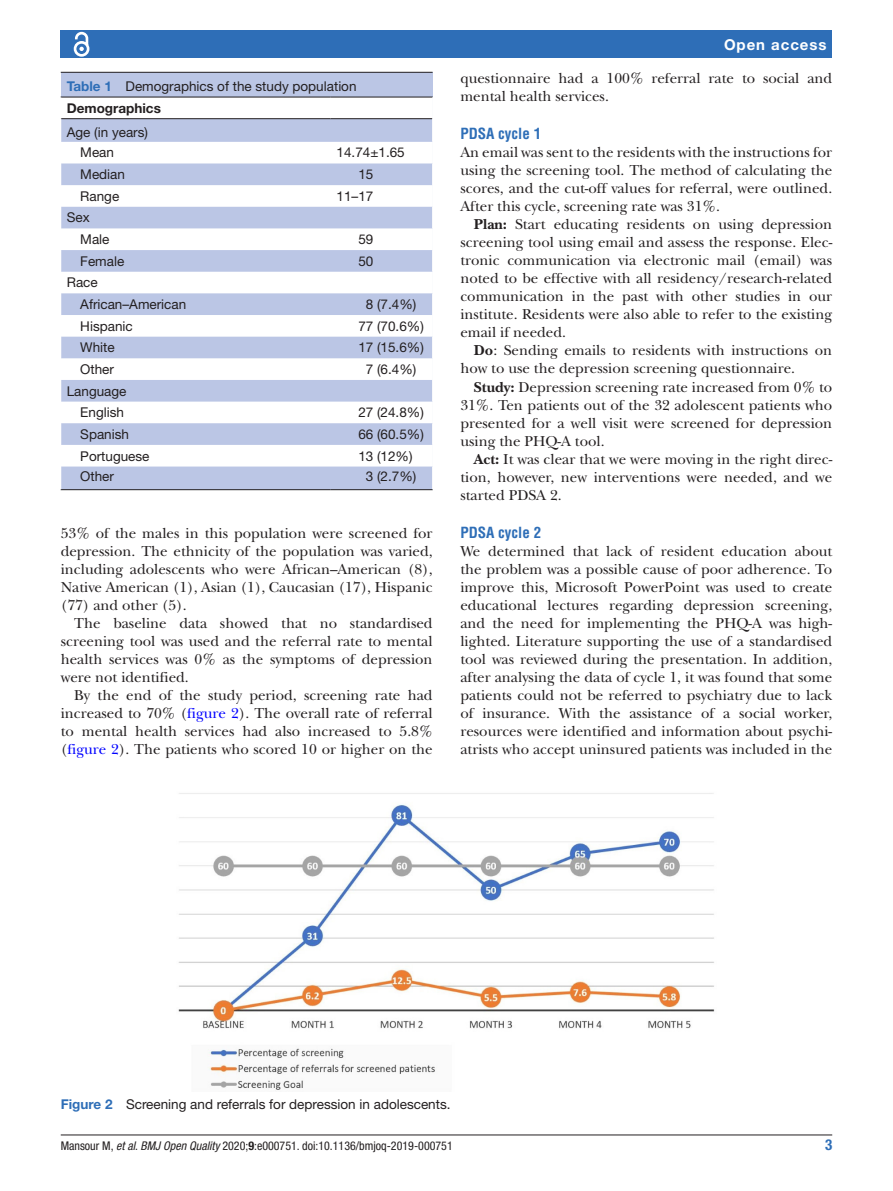
<style>
.page{position:relative;width:893px;height:1191px;background:#fff}
.page>*{position:absolute;margin:0;border:0;box-sizing:border-box;transform-origin:0 0}
.t1{font:15px/18px "New Baskerville";color:#231f20;text-align:justify}
.t2{font:700 condensed 15px "Helvetica LT Std";color:#2e6eb7}
.t3{font:700 15px "Helvetica Neue LT Std";letter-spacing:.065em;color:#fff}
.t4{font:700 condensed 15px "Helvetica Neue LT Std";color:#2e6eb7}
.t5{font:13.5px/21.6px "Helvetica Neue LT Std";color:#231f20}
.t6{font:condensed 12px "Helvetica Neue LT Std";color:#231f20}
.s1{font-weight:700;color:#2e6eb7}
.s2{font-weight:700}
.s3{color:#00f}
.s4{font-style:italic}
</style>
<div class="page">
<hr style="left:61px;top:1134px;width:771px;height:1px;background:#231f20">
<div style="left:61px;top:31px;width:771px;height:27px;background:#2e6eb7"></div>
<svg style="left:73px;top:31px;width:17px;height:26px"></svg>
<div style="left:61px;top:73px;width:372px;height:417px;background:#bbc6e5"></div>
<hr style="left:61px;top:72px;width:372px;height:1px;background:#231f20">
<svg style="left:61px;top:98px;width:371px;height:368px;fill:#fff"></svg>
<hr style="left:331px;top:118px;width:101px;height:1px;background:#231f20">
<hr style="left:61px;top:97px;width:270px;height:1px;background:#231f20">
<hr style="left:331px;top:97px;width:102px;height:1px;background:#231f20">
<hr style="left:61px;top:118px;width:270px;height:1px;background:#231f20">
<hr style="left:61px;top:489px;width:270px;height:1px;background:#231f20">
<hr style="left:331px;top:489px;width:102px;height:1px;background:#231f20">
<svg style="left:432px;top:97px;width:1px;height:392px"></svg>
<img style="left:178px;top:793px;width:537px;height:297px">
<p class="t5" style="left:67px;top:75px;width:291px;line-height:22px"><span class="s1">Table 1</span> Demographics of the study population<br><span class="s2">Demographics</span></p>
<p class="t5" style="left:80px;top:122px;width:69px;line-height:20.1px;text-indent:-14px">Age (in years)<br>Mean</p>
<p class="t5" style="left:337px;top:142px;width:70px">14.74±1.65</p>
<p class="t5" style="left:80px;top:163px;width:46px">Median</p>
<p class="t5" style="left:358px;top:163px;width:17px">15</p>
<p class="t5" style="left:80px;top:185px;width:41px">Range</p>
<p class="t5" style="left:337px;top:185px;width:38px">11–17</p>
<p class="t5" style="left:80px;top:207px;width:31px;text-indent:-14px">Sex<br>Male</p>
<p class="t5" style="left:358px;top:228px;width:17px">59</p>
<p class="t5" style="left:80px;top:250px;width:46px">Female</p>
<p class="t5" style="left:358px;top:250px;width:17px">50</p>
<p class="t5" style="left:80px;top:271px;width:108px;text-indent:-14px">Race<br>African–American</p>
<p class="t5" style="left:366px;top:293px;width:52px">8 (7.4%)</p>
<p class="t5" style="left:80px;top:315px;width:54px">Hispanic</p>
<p class="t5" style="left:358px;top:315px;width:67px">77 (70.6%)</p>
<p class="t5" style="left:80px;top:336px;width:36px">White</p>
<p class="t5" style="left:358px;top:336px;width:67px">17 (15.6%)</p>
<p class="t5" style="left:80px;top:358px;width:35px">Other</p>
<p class="t5" style="left:366px;top:358px;width:52px">7 (6.4%)</p>
<p class="t5" style="left:67px;top:380px;width:61px;text-align:right">Language<br>English</p>
<p class="t5" style="left:358px;top:401px;width:67px">27 (24.8%)</p>
<p class="t5" style="left:80px;top:423px;width:50px">Spanish</p>
<p class="t5" style="left:358px;top:423px;width:67px">66 (60.5%)</p>
<p class="t5" style="left:80px;top:445px;width:71px">Portuguese</p>
<p class="t5" style="left:358px;top:445px;width:56px">13 (12%)</p>
<p class="t5" style="left:80px;top:465px;width:35px">Other</p>
<p class="t5" style="left:366px;top:465px;width:52px">3 (2.7%)</p>
<p class="t1" style="left:61px;top:524px;width:373px">53% of the males in this population were screened for depression. The ethnicity of the population was varied, including adolescents who were African–American (8), Native American (1), Asian (1), Caucasian (17), Hispanic (77) and other (5).</p>
<p class="t1" style="left:61px;top:614px;width:373px;text-indent:14px">The baseline data showed that no standardised screening tool was used and the referral rate to mental health services was 0% as the symptoms of depression were not identified.</p>
<p class="t1" style="left:61px;top:686px;width:373px;text-indent:14px">By the end of the study period, screening rate had increased to 70% (<span class="s3">figure 2</span>). The overall rate of referral to mental health services had also increased to 5.8% (<span class="s3">figure 2</span>). The patients who scored 10 or higher on the</p>
<p class="t3" style="left:724px;top:35px;width:104px">Open access</p>
<p class="t1" style="left:460px;top:69px;width:373px">questionnaire had a 100% referral rate to social and mental health services.</p>
<p class="t2" style="left:460px;top:124px;width:82px">PDSA cycle 1</p>
<p class="t1" style="left:460px;top:144px;width:373px">An email was sent to the residents with the instructions for using the screening tool. The method of calculating the scores, and the cut-off values for referral, were outlined.<br>After this cycle, screening rate was 31%.</p>
<p class="t1" style="left:460px;top:216px;width:373px;text-indent:13px"><span class="s2">Plan:</span> Start educating residents on using depression screening tool using email and assess the response. Elec&shy;tronic communication via electronic mail (email) was noted to be effective with all residency/research-related communication in the past with other studies in our institute. Residents were also able to refer to the existing email if needed.</p>
<p class="t1" style="left:460px;top:342px;width:373px;text-indent:13px"><span class="s2">Do</span>: Sending emails to residents with instructions on how to use the depression screening questionnaire.</p>
<p class="t1" style="left:460px;top:378px;width:373px;text-indent:13px"><span class="s2">Study:</span> Depression screening rate increased from 0% to 31%. Ten patients out of the 32 adolescent patients who presented for a well visit were screened for depression using the PHQ-A tool.</p>
<p class="t1" style="left:460px;top:450px;width:373px;text-indent:14px"><span class="s2">Act:</span> It was clear that we were moving in the right direc&shy;tion, however, new interventions were needed, and we started PDSA 2.</p>
<p class="t2" style="left:460px;top:523px;width:82px">PDSA cycle 2</p>
<p class="t1" style="left:460px;top:542px;width:373px">We determined that lack of resident education about the problem was a possible cause of poor adherence. To improve this, Microsoft PowerPoint was used to create educational lectures regarding depression screening, and the need for implementing the PHQ-A was high&shy;lighted. Literature supporting the use of a standardised tool was reviewed during the presentation. In addition, after analysing the data of cycle 1, it was found that some patients could not be referred to psychiatry due to lack of insurance. With the assistance of a social worker, resources were identified and information about psychi&shy;atrists who accept uninsured patients was included in the</p>
<p class="t5" style="left:61px;top:1093px;width:391px"><span class="s1">Figure 2</span> Screening and referrals for depression in adolescents.</p>
<p class="t6" style="left:61px;top:1138px;width:394px">Mansour M, <span class="s4">et al</span>. <span class="s4">BMJ Open Quality</span> 2020;<span class="s2">9</span>:e000751. doi:10.1136/bmjoq-2019-000751</p>
<p class="t4" style="left:825px;top:1135px;width:9px">3</p>
</div>
